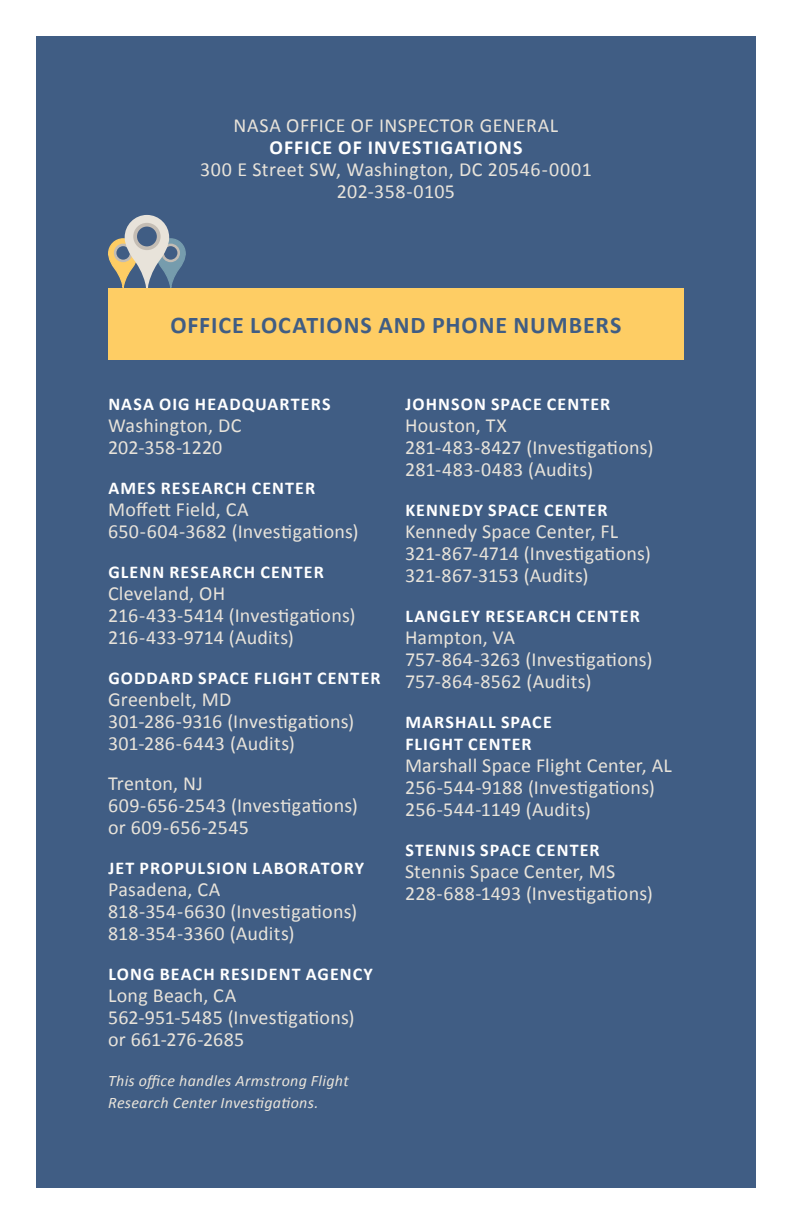
<style>
.page{position:relative;width:792px;height:1224px;background:#fff}
.page>*{position:absolute;margin:0;border:0;box-sizing:border-box;transform-origin:0 0}
.H2_OFFICE_LOCATIONS{font:700 24px "Calibri";letter-spacing:.04em;color:#405d84}
.CONTACT_BODY{font:20px/22px "Calibri";letter-spacing:.01em;color:#e8e3da}
.CONTACT_INFO_MAIN{font:20px/22px "Calibri";letter-spacing:.025em;color:#e8e3da;text-align:center}
.CONTACT_BODY-2{font:700 18px/22px "Calibri";letter-spacing:.06em;color:#fff}
.CONTACT_BODY-3{font:italic 16px/22px "Calibri";letter-spacing:.02em;color:#e8e3da}
.s1{font-weight:700;color:#fff}
</style>
<div class="page">
<div style="left:36px;top:36px;width:720px;height:1152px;background:#405d84"></div>
<svg style="left:108px;top:214px;width:78px;height:74px"></svg>
<div style="left:135px;top:225px;width:24px;height:23px;background:#405d84;border-radius:50%"></div>
<div style="left:133px;top:223px;width:28px;height:27px;border:4px solid #c4bdb4;border-radius:50%"></div>
<div style="left:108px;top:288px;width:576px;height:72px;background:#fecd64"></div>
<p class="CONTACT_INFO_MAIN" style="left:200px;top:114px;width:393px">NASA OFFICE OF INSPECTOR GENERAL<br><span class="s1">OFFICE OF INVESTIGATIONS<br></span>300 E Street SW, Washington, DC 20546-0001<br>202-358-0105</p>
<h2 class="H2_OFFICE_LOCATIONS" style="left:170px;top:310px;width:453px">OFFICE LOCATIONS AND PHONE NUMBERS</h2>
<p class="CONTACT_BODY-2" style="left:108px;top:393px;width:224px">NASA OIG HEADQUARTERS</p>
<p class="CONTACT_BODY" style="left:108px;top:414px;width:135px">Washington, DC<br>202-358-1220</p>
<p class="CONTACT_BODY-2" style="left:108px;top:477px;width:208px">AMES RESEARCH CENTER</p>
<p class="CONTACT_BODY" style="left:108px;top:498px;width:252px">Moffett Field, CA<br>650-604-3682 (Investigations)</p>
<p class="CONTACT_BODY-2" style="left:108px;top:561px;width:217px">GLENN RESEARCH CENTER</p>
<p class="CONTACT_BODY" style="left:108px;top:582px;width:249px">Cleveland, OH<br>216-433-5414 (Investigations)<br>216-433-9714 (Audits)</p>
<p class="CONTACT_BODY-2" style="left:108px;top:667px;width:274px">GODDARD SPACE FLIGHT CENTER</p>
<p class="CONTACT_BODY" style="left:108px;top:688px;width:248px">Greenbelt, MD<br>301-286-9316 (Investigations)<br>301-286-6443 (Audits)</p>
<p class="CONTACT_BODY" style="left:108px;top:772px;width:252px">Trenton, NJ<br>609-656-2543 (Investigations) or 609-656-2545</p>
<p class="CONTACT_BODY-2" style="left:108px;top:857px;width:257px">JET PROPULSION LABORATORY</p>
<p class="CONTACT_BODY" style="left:108px;top:878px;width:251px">Pasadena, CA<br>818-354-6630 (Investigations)<br>818-354-3360 (Audits)</p>
<p class="CONTACT_BODY-2" style="left:108px;top:963px;width:266px">LONG BEACH RESIDENT AGENCY</p>
<p class="CONTACT_BODY" style="left:108px;top:984px;width:248px">Long Beach, CA<br>562-951-5485 (Investigations) or 661-276-2685</p>
<p class="CONTACT_BODY-3" style="left:108px;top:1069px;width:242px">This office handles Armstrong Flight<br>Research Center Investigations.</p>
<p class="CONTACT_BODY-2" style="left:405px;top:393px;width:207px">JOHNSON SPACE CENTER</p>
<p class="CONTACT_BODY" style="left:405px;top:414px;width:250px">Houston, TX<br>281-483-8427 (Investigations)<br>281-483-0483 (Audits)</p>
<p class="CONTACT_BODY-2" style="left:405px;top:499px;width:204px">KENNEDY SPACE CENTER</p>
<p class="CONTACT_BODY" style="left:405px;top:520px;width:247px">Kennedy Space Center, FL<br>321-867-4714 (Investigations)<br>321-867-3153 (Audits)</p>
<p class="CONTACT_BODY-2" style="left:405px;top:605px;width:236px">LANGLEY RESEARCH CENTER</p>
<p class="CONTACT_BODY" style="left:405px;top:626px;width:249px">Hampton, VA<br>757-864-3263 (Investigations)<br>757-864-8562 (Audits)</p>
<p class="CONTACT_BODY-2" style="left:405px;top:711px;width:148px">MARSHALL SPACE<br>FLIGHT CENTER</p>
<p class="CONTACT_BODY" style="left:405px;top:754px;width:269px">Marshall Space Flight Center, AL<br>256-544-9188 (Investigations)<br>256-544-1149 (Audits)</p>
<p class="CONTACT_BODY-2" style="left:405px;top:839px;width:196px">STENNIS SPACE CENTER</p>
<p class="CONTACT_BODY" style="left:405px;top:860px;width:249px">Stennis Space Center, MS<br>228-688-1493 (Investigations)</p>
</div>
